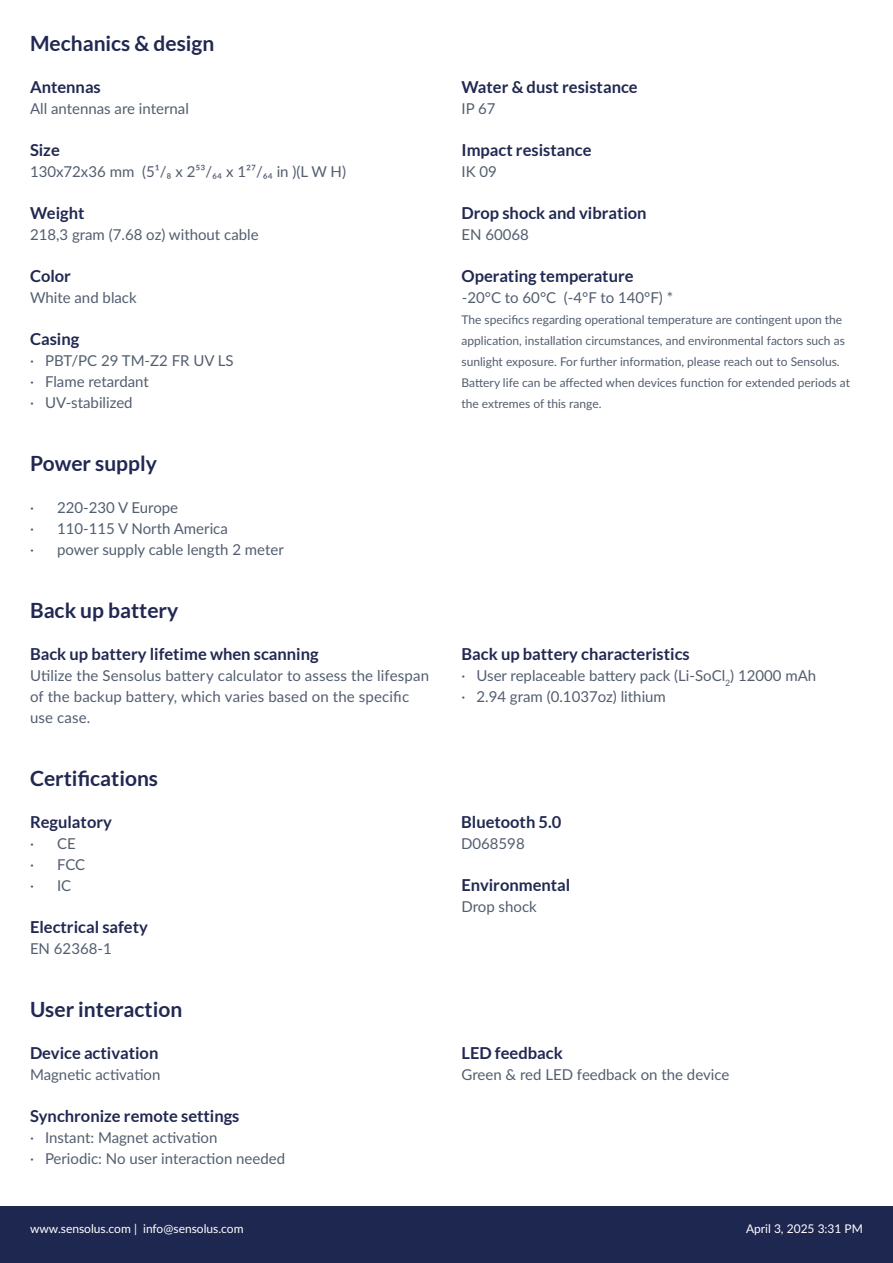
<style>
.page{position:relative;width:893px;height:1263px;background:#fff}
.page>*{position:absolute;margin:0;border:0;box-sizing:border-box;transform-origin:0 0}
.t1{font:700 21px "Lato";color:#212851}
.H3_left_aligned{font:700 16.5px "Lato";color:#212851}
.List_view_top{font:15px/21px "Lato";color:#535e6f}
.Normal_paragraph{font:15px "Lato";color:#535e6f}
.Details_list{font:12px/21px "Lato";color:#535e6f}
.Normal_paragraph-2{font:12px/21px "Lato";color:#535e6f}
.t2{font:12px "Lato";color:#fff}
</style>
<div class="page">
<div style="left:0;top:1206px;width:893px;height:57px;background:#1e2750"></div>
<h2 class="t1" style="left:30px;top:31px;width:186px">Mechanics &amp; design</h2>
<p class="H3_left_aligned" style="left:30px;top:78px;width:72px">Antennas</p>
<p class="Normal_paragraph" style="left:30px;top:98px;width:160px">All antennas are internal</p>
<p class="H3_left_aligned" style="left:30px;top:141px;width:31px">Size</p>
<p class="Normal_paragraph" style="left:30px;top:161px;width:318px">130x72x36 mm (5¹/₈ x 2⁵³/₆₄ x 1²⁷/₆₄ in )(L W H)</p>
<p class="H3_left_aligned" style="left:30px;top:204px;width:56px">Weight</p>
<p class="Normal_paragraph" style="left:30px;top:224px;width:230px">218,3 gram (7.68 oz) without cable</p>
<p class="H3_left_aligned" style="left:30px;top:267px;width:43px">Color</p>
<p class="Normal_paragraph" style="left:30px;top:287px;width:108px">White and black</p>
<p class="H3_left_aligned" style="left:30px;top:330px;width:51px">Casing</p>
<p class="List_view_top" style="left:30px;top:349px;width:205px">· PBT/PC 29 TM-Z2 FR UV LS</p>
<p class="List_view_top" style="left:30px;top:370px;width:120px">· Flame retardant</p>
<p class="List_view_top" style="left:30px;top:391px;width:104px">· UV-stabilized</p>
<h2 class="t1" style="left:30px;top:451px;width:128px">Power supply</h2>
<p class="List_view_top" style="left:30px;top:496px;width:150px">· 220-230 V Europe</p>
<p class="List_view_top" style="left:30px;top:517px;width:199px">· 110-115 V North America</p>
<p class="List_view_top" style="left:30px;top:538px;width:255px">· power supply cable length 2 meter</p>
<h2 class="t1" style="left:30px;top:598px;width:150px">Back up battery</h2>
<p class="H3_left_aligned" style="left:30px;top:645px;width:290px">Back up battery lifetime when scanning</p>
<p class="List_view_top" style="left:30px;top:664px;width:401px">Utilize the Sensolus battery calculator to assess the lifespan of the backup battery, which varies based on the specific use case.</p>
<h2 class="t1" style="left:30px;top:766px;width:130px">Certifications</h2>
<p class="H3_left_aligned" style="left:30px;top:813px;width:83px">Regulatory</p>
<p class="List_view_top" style="left:30px;top:832px;width:47px">· CE</p>
<p class="List_view_top" style="left:30px;top:853px;width:57px">· FCC</p>
<p class="List_view_top" style="left:30px;top:874px;width:43px">· IC</p>
<p class="H3_left_aligned" style="left:30px;top:918px;width:119px">Electrical safety</p>
<p class="Normal_paragraph" style="left:30px;top:938px;width:83px">EN 62368-1</p>
<h2 class="t1" style="left:30px;top:997px;width:154px">User interaction</h2>
<p class="H3_left_aligned" style="left:30px;top:1044px;width:130px">Device activation</p>
<p class="Normal_paragraph" style="left:30px;top:1064px;width:132px">Magnetic activation</p>
<p class="H3_left_aligned" style="left:30px;top:1107px;width:211px">Synchronize remote settings</p>
<p class="List_view_top" style="left:30px;top:1126px;width:189px">· Instant: Magnet activation</p>
<p class="List_view_top" style="left:30px;top:1147px;width:257px">· Periodic: No user interaction needed</p>
<p class="H3_left_aligned" style="left:461px;top:78px;width:178px">Water &amp; dust resistance</p>
<p class="Normal_paragraph" style="left:461px;top:98px;width:36px">IP 67</p>
<p class="H3_left_aligned" style="left:461px;top:141px;width:131px">Impact resistance</p>
<p class="Normal_paragraph" style="left:461px;top:161px;width:37px">IK 09</p>
<p class="H3_left_aligned" style="left:461px;top:204px;width:187px">Drop shock and vibration</p>
<p class="Normal_paragraph" style="left:461px;top:224px;width:69px">EN 60068</p>
<p class="H3_left_aligned" style="left:461px;top:267px;width:174px">Operating temperature</p>
<p class="Normal_paragraph" style="left:462px;top:287px;width:213px">-20°C to 60°C (-4°F to 140°F) *</p>
<p class="Details_list" style="left:461px;top:309px;width:385px">The specifics regarding operational temperature are contingent upon the application, installation circumstances, and environmental factors such as sunlight exposure. For further information, please reach out to Sensolus.</p>
<p class="Normal_paragraph-2" style="left:461px;top:372px;width:390px">Battery life can be affected when devices function for extended periods at the extremes of this range.</p>
<p class="H3_left_aligned" style="left:461px;top:645px;width:230px">Back up battery characteristics</p>
<p class="List_view_top" style="left:461px;top:664px;width:356px">· User replaceable battery pack (Li-SoCl<sub>2</sub>) 12000 mAh</p>
<p class="List_view_top" style="left:461px;top:685px;width:206px">· 2.94 gram (0.1037oz) lithium</p>
<p class="H3_left_aligned" style="left:461px;top:813px;width:102px">Bluetooth 5.0</p>
<p class="Normal_paragraph" style="left:461px;top:833px;width:65px">D068598</p>
<p class="H3_left_aligned" style="left:461px;top:876px;width:110px">Environmental</p>
<p class="Normal_paragraph" style="left:461px;top:896px;width:77px">Drop shock</p>
<p class="H3_left_aligned" style="left:461px;top:1044px;width:103px">LED feedback</p>
<p class="Normal_paragraph" style="left:461px;top:1064px;width:269px">Green &amp; red LED feedback on the device</p>
<p class="t2" style="left:30px;top:1220px;width:215px">www.sensolus.com | info@sensolus.com</p>
<p class="t2" style="left:746px;top:1220px;width:118px">April 3, 2025 3:31 PM</p>
</div>
